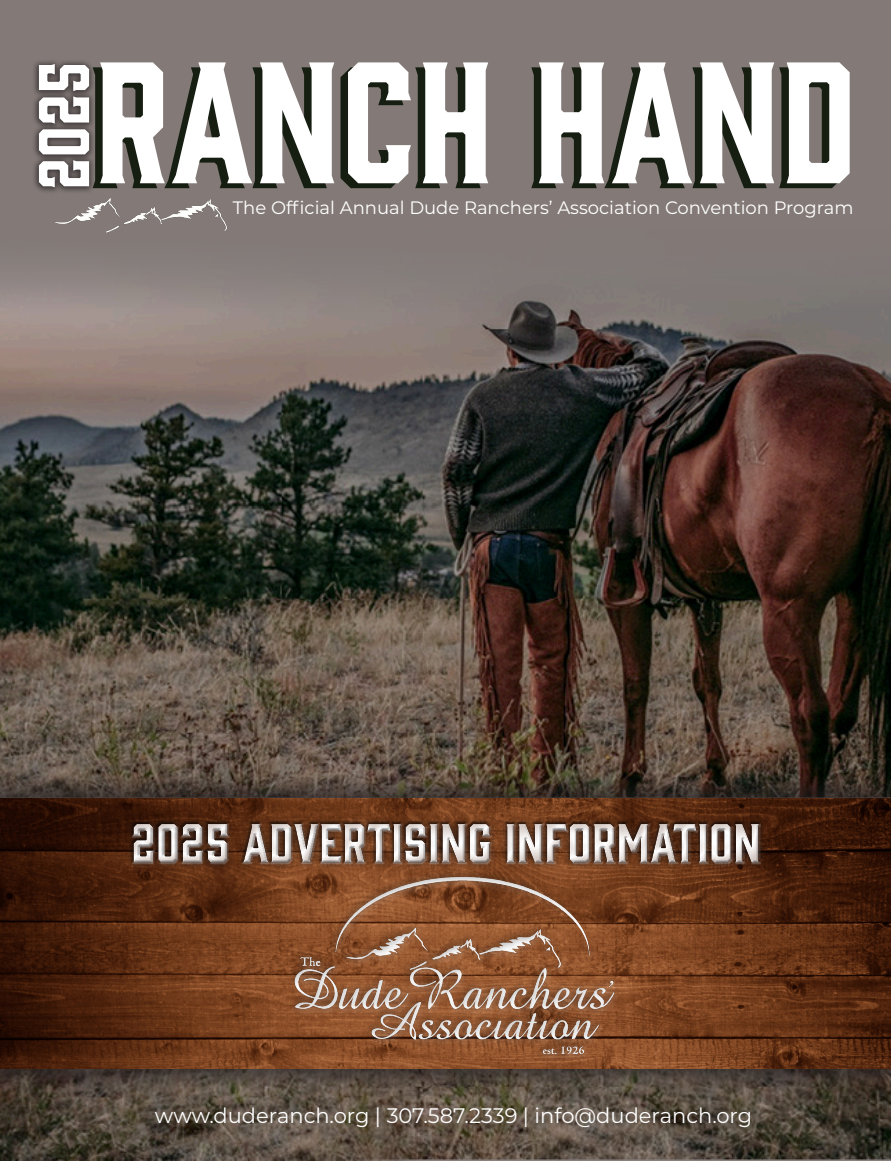
<style>
.page{position:relative;width:891px;height:1161px;background:#fff}
.page>*{position:absolute;margin:0;border:0;box-sizing:border-box;transform-origin:0 0}
.t1{font:159px "Gin";color:#fff}
.t2{font:66px "Gin";color:#fff}
.t3{font:51px "Gin";color:#fff}
.t4{font:21px "Montserrat";color:#fff}
.t5{font:18px "Montserrat";color:#fff}
</style>
<div class="page">
<img style="left:0;top:1098px;width:298px;height:63px">
<img style="left:298px;top:1098px;width:593px;height:63px">
<div style="left:0;top:0;width:891px;height:392px;background:#837a77"></div>
<img style="left:0;top:275px;width:891px;height:495px">
<div style="left:0;top:770px;width:891px;height:328px;background:#231f20;opacity:.75"></div>
<div style="left:32px;top:57px;width:64px;height:137px;background:#231f20;opacity:.75"></div>
<img style="left:50px;top:192px;width:177px;height:41px">
<img style="left:286px;top:1060px;width:335px;height:48px">
<div style="left:289px;top:872px;width:333px;height:192px;background:#fff;opacity:.52"></div>
<div style="left:286px;top:867px;width:334px;height:193px;background:#231f20;opacity:.69"></div>
<div style="left:120px;top:808px;width:651px;height:71px;background:#50230e;opacity:.5"></div>
<div style="left:131px;top:822px;width:630px;height:41px;background:#fff;opacity:.46"></div>
<div style="left:131px;top:823px;width:630px;height:42px;background:#231f20;opacity:.65"></div>
<p class="t2" style="left:18px;top:190px;width:130px;rotate:-90deg">2025</p>
<p class="t1" style="left:94px;top:12px;width:765px">RANCH HAND</p>
<p class="t5" style="left:233px;top:196px;width:622px">The Official Annual Dude Ranchers’ Association Convention Program</p>
<h3 class="t3" style="left:131px;top:808px;width:632px">2025 ADVERTISING INFORMATION</h3>
<p class="t4" style="left:155px;top:1101px;width:599px">www.duderanch.org | 307.587.2339 | info@duderanch.org</p>
</div>
